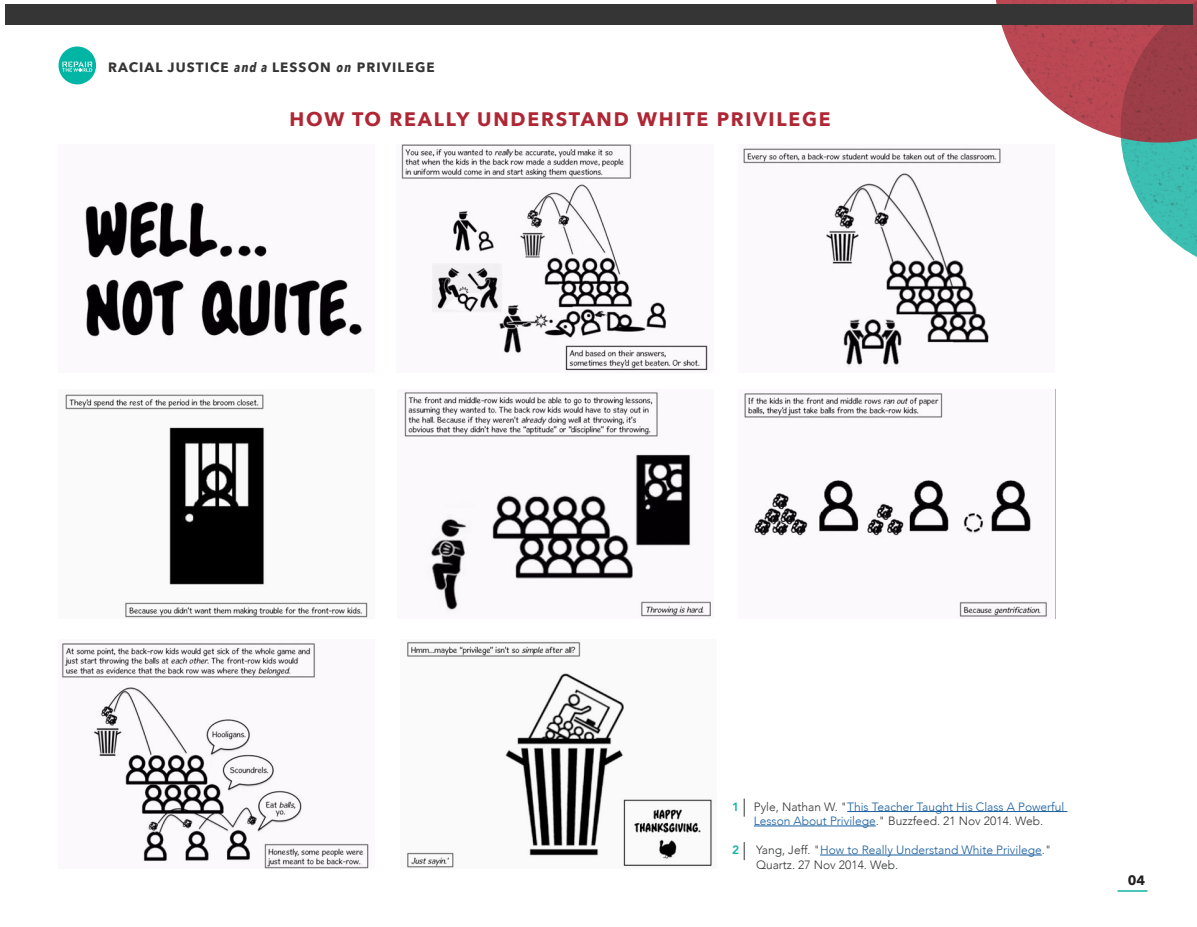
<style>
.page{position:relative;width:1197px;height:927px;background:#fff}
.page>*{position:absolute;margin:0;border:0;box-sizing:border-box;transform-origin:0 0}
.t1{font:700 19.5px "Avenir Next";letter-spacing:.09em;color:#af2735}
.t2{font:700 13.5px "Avenir Next";letter-spacing:.08em;color:#353536}
.t3{font:700 13.5px "Avenir Next";color:#231f20}
.t4{font:300 12px/14.4px "Avenir";color:#175d9e}
.t5{font:800 12px "Avenir";color:#12b3a3}
.s1{font-family:"Avenir Next Condensed";font-style:italic}
.s2{color:#333535}
.s3{color:#353536}
</style>
<div class="page">
<svg style="left:996px;top:0;width:201px;height:257px"></svg>
<img style="left:1002px;top:0;width:195px;height:147px">
<div style="left:5px;top:4px;width:1187px;height:22px;background:#353536"></div>
<div style="left:59px;top:47px;width:37px;height:37px;background:#00b5a3;border-radius:50%"></div>
<img style="left:68px;top:46px;width:9px;height:38px">
<svg style="left:62px;top:61px;width:30px;height:11px"></svg>
<img style="left:401px;top:144px;width:307px;height:227px">
<img style="left:404px;top:391px;width:307px;height:226px">
<img style="left:407px;top:641px;width:305px;height:227px">
<img style="left:743px;top:144px;width:311px;height:223px">
<img style="left:744px;top:393px;width:303px;height:224px">
<img style="left:65px;top:394px;width:303px;height:224px">
<img style="left:61px;top:643px;width:308px;height:225px">
<hr style="left:820px;top:855px;width:222px;height:1px;background:#175d9e">
<svg style="left:744px;top:842px;width:1px;height:18px"></svg>
<img style="left:85px;top:201px;width:278px;height:136px">
<hr style="left:847px;top:811px;width:221px;height:1px;background:#175d9e">
<hr style="left:754px;top:826px;width:122px;height:1px;background:#175d9e">
<svg style="left:744px;top:799px;width:1px;height:18px"></svg>
<hr style="left:1118px;top:890px;width:30px;height:2px;background:#12b3a3">
<p class="t2" style="left:108px;top:56px;width:328px">RACIAL JUSTICE <span class="s1">and a</span> LESSON <span class="s1">on</span> PRIVILEGE</p>
<p class="t1" style="left:289px;top:102px;width:543px">HOW TO REALLY UNDERSTAND WHITE PRIVILEGE</p>
<p class="t5" style="left:732px;top:797px;width:9px">1</p>
<p class="t4" style="left:754px;top:799px;width:312px"><span class="s2">Pyle, Nathan W. "</span>This Teacher Taught His Class A Powerful<br>Lesson About Privilege<span class="s3">." Buzzfeed. 21 Nov 2014. Web.</span></p>
<p class="t5" style="left:732px;top:841px;width:9px">2</p>
<p class="t4" style="left:756px;top:843px;width:297px"><span class="s2">Yang, Jeff. "</span>How to Really Understand White Privilege.<span class="s2">"<br>Quartz. 27 Nov 2014. Web.</span></p>
<p class="t3" style="left:1128px;top:869px;width:19px">04</p>
</div>
